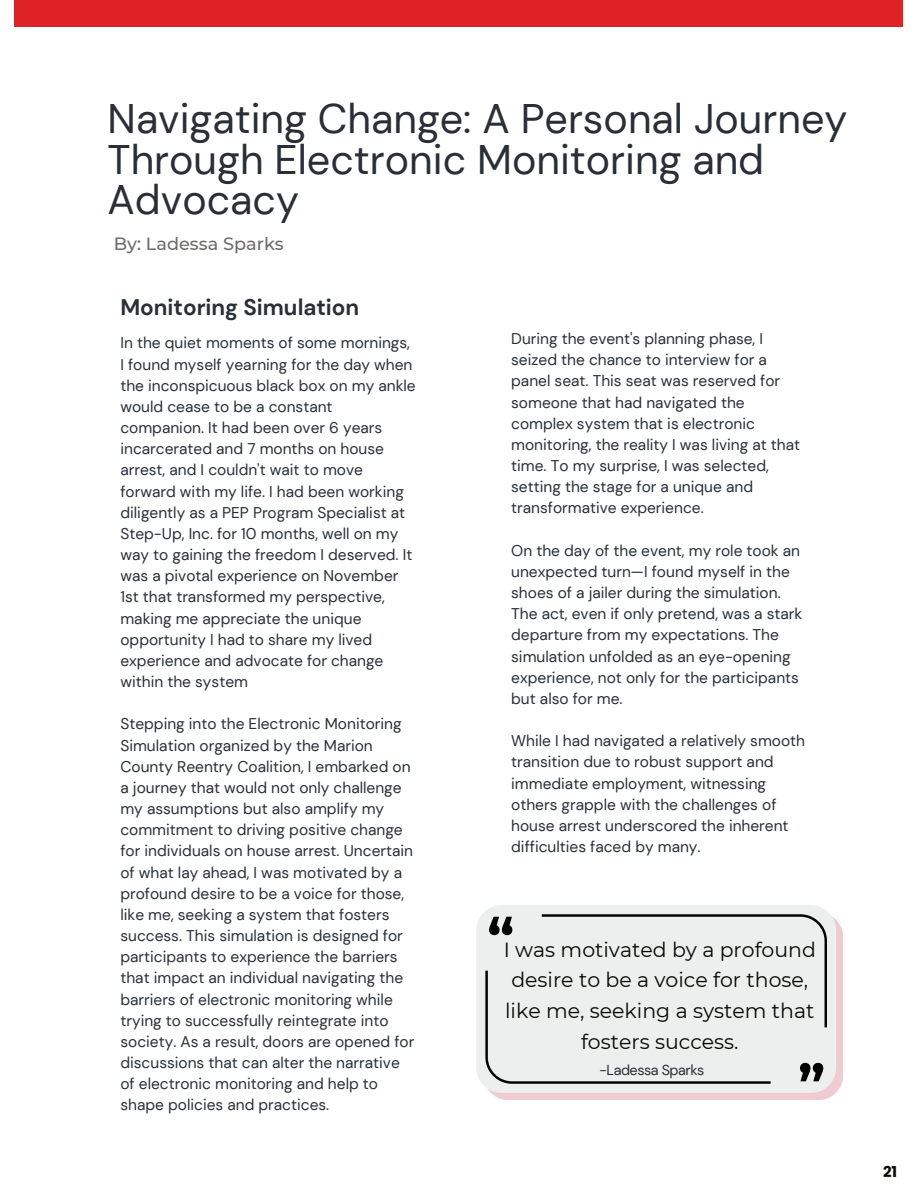
<style>
.page{position:relative;width:918px;height:1188px;background:#fff}
.page>*{position:absolute;margin:0;border:0;box-sizing:border-box;transform-origin:0 0}
.t1{font:41.25px/40.5px "DM Sans";color:#292e37}
.t2{font:700 22.5px "DM Sans";color:#292e37}
.t3{font:20.4px/30.8px "Montserrat";color:#080704;text-align:center}
.t4{font:500 17.7px "Montserrat";color:#6e6c6b}
.t5{font:15.45px/21.1px "DM Sans";color:#292e37}
.t6{font:700 15px "Poppins";color:#080704}
.t7{font:14.4px "DM Sans";letter-spacing:-.03em;color:#292e37}
</style>
<div class="page">
<div style="left:15px;top:0;width:888px;height:27px;background:#de2124"></div>
<div style="left:491px;top:920px;width:352px;height:180px;background:#f0cbd1"></div>
<div style="left:476px;top:905px;width:360px;height:188px;background:#edeeee"></div>
<div style="left:485px;top:914px;width:342px;height:170px;background:#edeeee"></div>
<h1 class="t1" style="left:108px;top:98px;width:741px">Navigating Change: A Personal Journey<br>Through Electronic Monitoring and<br>Advocacy</h1>
<p class="t4" style="left:114px;top:231px;width:172px">By: Ladessa Sparks</p>
<h2 class="t2" style="left:120px;top:293px;width:240px">Monitoring Simulation</h2>
<p class="t5" style="left:120px;top:332px;width:297px">In the quiet moments of some mornings, I found myself yearning for the day when the inconspicuous black box on my ankle would cease to be a constant companion. It had been over 6 years incarcerated and 7 months on house arrest, and I couldn't wait to move forward with my life. I had been working diligently as a PEP Program Specialist at Step-Up, Inc. for 10 months, well on my way to gaining the freedom I deserved. It was a pivotal experience on November 1st that transformed my perspective, making me appreciate the unique opportunity I had to share my lived experience and advocate for change within the system</p>
<p class="t5" style="left:120px;top:713px;width:295px">Stepping into the Electronic Monitoring Simulation organized by the Marion County Reentry Coalition, I embarked on a journey that would not only challenge my assumptions but also amplify my commitment to driving positive change for individuals on house arrest. Uncertain of what lay ahead, I was motivated by a profound desire to be a voice for those, like me, seeking a system that fosters success. This simulation is designed for participants to experience the barriers that impact an individual navigating the barriers of electronic monitoring while trying to successfully reintegrate into society. As a result, doors are opened for discussions that can alter the narrative of electronic monitoring and help to shape policies and practices.</p>
<p class="t5" style="left:511px;top:328px;width:290px">During the event's planning phase, I seized the chance to interview for a panel seat. This seat was reserved for someone that had navigated the complex system that is electronic monitoring, the reality I was living at that time. To my surprise, I was selected, setting the stage for a unique and transformative experience.</p>
<p class="t5" style="left:511px;top:540px;width:293px">On the day of the event, my role took an unexpected turn—I found myself in the shoes of a jailer during the simulation.<br>The act, even if only pretend, was a stark departure from my expectations. The simulation unfolded as an eye-opening experience, not only for the participants but also for me.</p>
<p class="t5" style="left:511px;top:730px;width:295px">While I had navigated a relatively smooth transition due to robust support and immediate employment, witnessing others grapple with the challenges of house arrest underscored the inherent difficulties faced by many.</p>
<h3 class="t3" style="left:504px;top:933px;width:314px">I was motivated by a profound desire to be a voice for those, like me, seeking a system that fosters success.</h3>
<p class="t7" style="left:600px;top:1061px;width:106px">-Ladessa Sparks</p>
<p class="t6" style="left:883px;top:1163px;width:16px">21</p>
</div>
